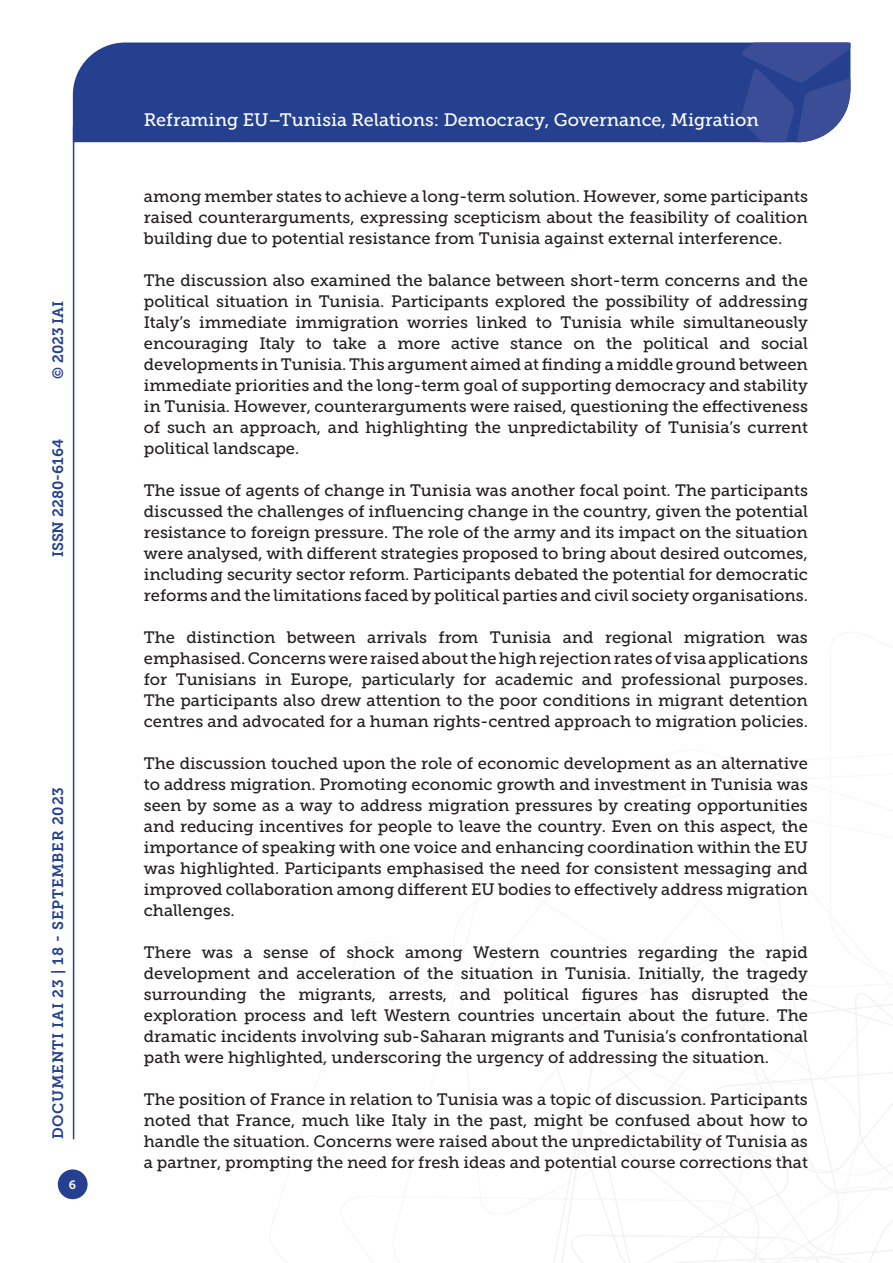
<style>
.page{position:relative;width:893px;height:1263px;background:#fff}
.page>*{position:absolute;margin:0;border:0;box-sizing:border-box;transform-origin:0 0}
.t1{font:18px "Museo Slab 500";color:#fff}
.Testo{font:16.5px/21px "Museo Slab 500";color:#231f20;text-align:justify}
.t2{font:15px "Museo Slab 700";letter-spacing:.05em;color:#25408f}
.t3{font:15px "Museo Slab 700";color:#25408f}
.t4{font:12px "Museo Slab 700";color:#fff}
</style>
<div class="page">
<svg style="left:553px;top:960px;width:340px;height:303px"></svg>
<div style="left:73px;top:43px;width:668px;height:99px;background:#25408f"></div>
<svg style="left:741px;top:43px;width:109px;height:99px;background:#3f529a"></svg>
<div style="left:58px;top:1169px;width:30px;height:30px;background:#25408f;border-radius:50%"></div>
<hr style="left:73px;top:126px;width:1px;height:1013px;background:#25408f">
<p class="t2" style="left:50px;top:379px;width:80px;rotate:-90deg">© 2023 IAI</p>
<p class="t3" style="left:50px;top:557px;width:120px;rotate:-90deg">ISSN 2280-6164</p>
<p class="t2" style="left:50px;top:1139px;width:354px;rotate:-90deg">DOCUMENTI IAI 23 | 18 - SEPTEMBER 2023</p>
<p class="t4" style="left:69px;top:1178px;width:9px">6</p>
<p class="t1" style="left:144px;top:110px;width:616px">Reframing EU–Tunisia Relations: Democracy, Governance, Migration</p>
<p class="Testo" style="left:144px;top:186px;width:666px">among member states to achieve a long-term solution. However, some participants raised counterarguments, expressing scepticism about the feasibility of coalition building due to potential resistance from Tunisia against external interference.</p>
<p class="Testo" style="left:144px;top:270px;width:666px">The discussion also examined the balance between short-term concerns and the political situation in Tunisia. Participants explored the possibility of addressing Italy’s immediate immigration worries linked to Tunisia while simultaneously encouraging Italy to take a more active stance on the political and social developments in Tunisia. This argument aimed at finding a middle ground between immediate priorities and the long-term goal of supporting democracy and stability in Tunisia. However, counterarguments were raised, questioning the effectiveness of such an approach, and highlighting the unpredictability of Tunisia’s current political landscape.</p>
<p class="Testo" style="left:144px;top:480px;width:666px">The issue of agents of change in Tunisia was another focal point. The participants discussed the challenges of influencing change in the country, given the potential resistance to foreign pressure. The role of the army and its impact on the situation were analysed, with different strategies proposed to bring about desired outcomes, including security sector reform. Participants debated the potential for democratic reforms and the limitations faced by political parties and civil society organisations.</p>
<p class="Testo" style="left:144px;top:627px;width:666px">The distinction between arrivals from Tunisia and regional migration was emphasised. Concerns were raised about the high rejection rates of visa applications for Tunisians in Europe, particularly for academic and professional purposes.<br>The participants also drew attention to the poor conditions in migrant detention centres and advocated for a human rights-centred approach to migration policies.</p>
<p class="Testo" style="left:144px;top:753px;width:666px">The discussion touched upon the role of economic development as an alternative to address migration. Promoting economic growth and investment in Tunisia was seen by some as a way to address migration pressures by creating opportunities and reducing incentives for people to leave the country. Even on this aspect, the importance of speaking with one voice and enhancing coordination within the EU was highlighted. Participants emphasised the need for consistent messaging and improved collaboration among different EU bodies to effectively address migration challenges.</p>
<p class="Testo" style="left:144px;top:942px;width:666px">There was a sense of shock among Western countries regarding the rapid development and acceleration of the situation in Tunisia. Initially, the tragedy surrounding the migrants, arrests, and political figures has disrupted the exploration process and left Western countries uncertain about the future. The dramatic incidents involving sub-Saharan migrants and Tunisia’s confrontational path were highlighted, underscoring the urgency of addressing the situation.</p>
<p class="Testo" style="left:144px;top:1089px;width:666px">The position of France in relation to Tunisia was a topic of discussion. Participants noted that France, much like Italy in the past, might be confused about how to handle the situation. Concerns were raised about the unpredictability of Tunisia as a partner, prompting the need for fresh ideas and potential course corrections that</p>
</div>
